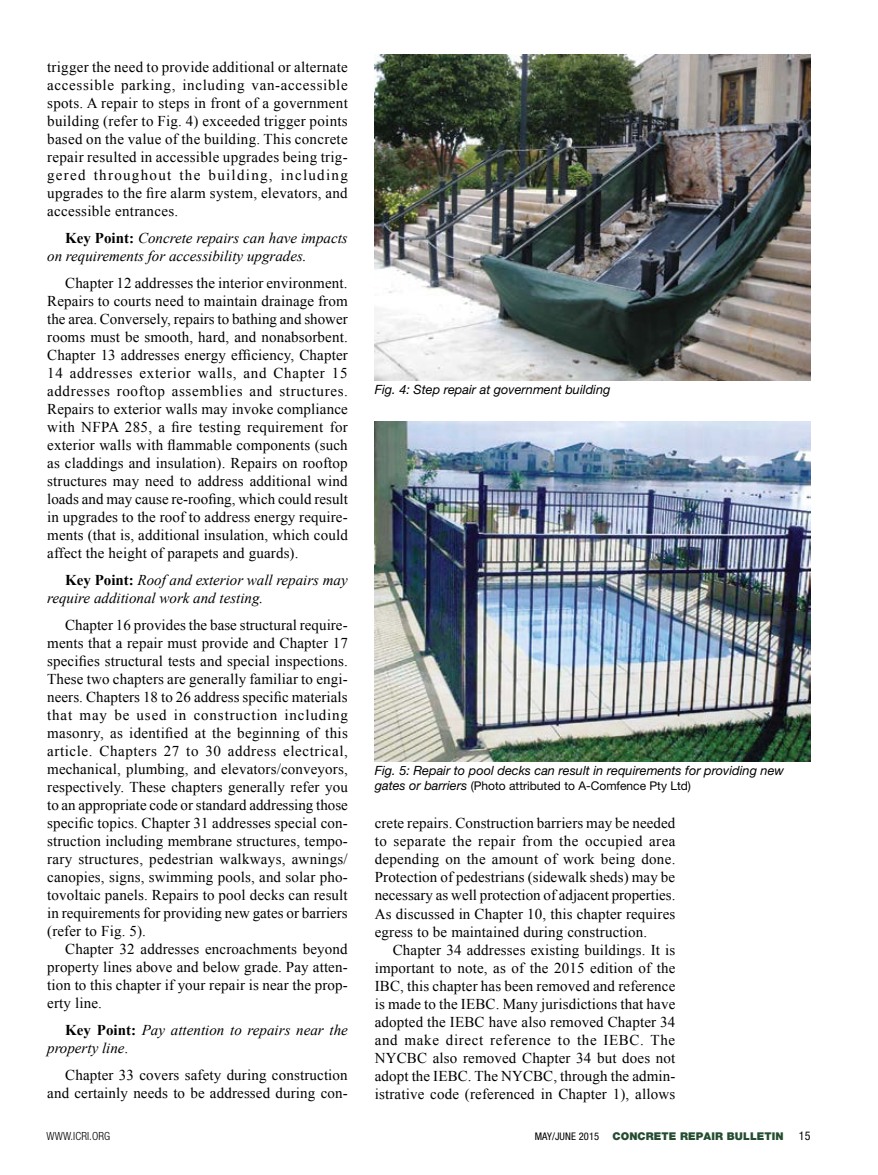
<style>
.page{position:relative;width:878px;height:1175px;background:#fff}
.page>*{position:absolute;margin:0;border:0;box-sizing:border-box;transform-origin:0 0}
.t1{font:15px/18px "Times New Roman";letter-spacing:.01em;color:#000;text-align:justify}
.t2{font:italic 15px/18px "Times New Roman";color:#000}
.t3{font:italic 12.75px "Helvetica Neue LT Std";color:#000}
.t4{font:12px "Helvetica Neue LT Std";color:#000}
.t5{font:condensed 12px "Helvetica Neue LT Std";color:#000}
.t6{font:300 condensed 11.25px "Helvetica Neue LT Std";letter-spacing:.01em;color:#000}
.t7{font:900 10.8px "Helvetica Neue LT Std";letter-spacing:.01em;color:#244d30}
.s1{font-weight:700;font-style:normal}
.s2{font-style:normal}
.s3{font-style:italic;font-size:12.75px}
.s4{font-weight:400;font-stretch:condensed;font-size:10.5px;color:#000}
</style>
<div class="page">
<img style="left:375px;top:54px;width:435px;height:327px">
<img style="left:375px;top:422px;width:435px;height:339px">
<p class="t1" style="left:47px;top:58px;width:302px">trigger the need to provide additional or alternate accessible parking, including van-accessible spots. A repair to steps in front of a government building (refer to Fig. 4) exceeded trigger points based on the value of the building. This concrete repair resulted in accessible upgrades being trig&shy;gered throughout the building, including upgrades to the fire alarm system, elevators, and accessible entrances.</p>
<p class="t2" style="left:47px;top:229px;width:302px;text-indent:18px"><span class="s1">Key Point:</span> Concrete repairs can have impacts on requirements for accessibility upgrades.</p>
<p class="t1" style="left:47px;top:274px;width:302px;text-indent:18px">Chapter 12 addresses the interior environment.<br>Repairs to courts need to maintain drainage from the area. Conversely, repairs to bathing and shower rooms must be smooth, hard, and nonabsorbent.<br>Chapter 13 addresses energy efficiency, Chapter 14 addresses exterior walls, and Chapter 15 addresses rooftop assemblies and structures.<br>Repairs to exterior walls may invoke compliance with NFPA 285, a fire testing requirement for exterior walls with flammable components (such as claddings and insulation). Repairs on rooftop structures may need to address additional wind loads and may cause re-roofing, which could result in upgrades to the roof to address energy require&shy;ments (that is, additional insulation, which could affect the height of parapets and guards).</p>
<p class="t2" style="left:47px;top:571px;width:302px;text-indent:18px"><span class="s1">Key Point:</span> Roof and exterior wall repairs may require additional work and testing.</p>
<p class="t1" style="left:47px;top:616px;width:302px;text-indent:18px">Chapter 16 provides the base structural require&shy;ments that a repair must provide and Chapter 17 specifies structural tests and special inspections.<br>These two chapters are generally familiar to engi&shy;neers. Chapters 18 to 26 address specific materials that may be used in construction including masonry, as identified at the beginning of this article. Chapters 27 to 30 address electrical, mechanical, plumbing, and elevators/conveyors, respectively. These chapters generally refer you to an appropriate code or standard addressing those specific topics. Chapter 31 addresses special con&shy;struction including membrane structures, tempo&shy;rary structures, pedestrian walkways, awnings/ canopies, signs, swimming pools, and solar pho&shy;tovoltaic panels. Repairs to pool decks can result in requirements for providing new gates or barriers (refer to Fig. 5).</p>
<p class="t1" style="left:47px;top:940px;width:302px;text-indent:18px">Chapter 32 addresses encroachments beyond property lines above and below grade. Pay atten&shy;tion to this chapter if your repair is near the prop&shy;erty line.</p>
<p class="t2" style="left:47px;top:1021px;width:302px;text-indent:18px"><span class="s1">Key Point:</span> Pay attention to repairs near the property line<span class="s2">.</span></p>
<p class="t1" style="left:47px;top:1066px;width:302px;text-align:right">Chapter 33 covers safety during construction and certainly needs to be addressed during con-</p>
<p class="t3" style="left:375px;top:382px;width:237px">Fig. 4: Step repair at government building</p>
<p class="t3" style="left:375px;top:762px;width:411px">Fig. 5: Repair to pool decks can result in requirements for providing new</p>
<p class="t4" style="left:375px;top:778px;width:318px"><span class="s3">gates or barriers</span> (Photo attributed to A-Comfence Pty Ltd)</p>
<p class="t1" style="left:375px;top:814px;width:302px">crete repairs. Construction barriers may be needed to separate the repair from the occupied area depending on the amount of work being done.<br>Protection of pedestrians (sidewalk sheds) may be necessary as well protection of adjacent properties.<br>As discussed in Chapter 10, this chapter requires egress to be maintained during construction.</p>
<p class="t1" style="left:375px;top:940px;width:302px;text-indent:18px">Chapter 34 addresses existing buildings. It is important to note, as of the 2015 edition of the IBC, this chapter has been removed and reference is made to the IEBC. Many jurisdictions that have adopted the IEBC have also removed Chapter 34 and make direct reference to the IEBC. The NYCBC also removed Chapter 34 but does not adopt the IEBC. The NYCBC, through the admin&shy;istrative code (referenced in Chapter 1), allows</p>
<p class="t6" style="left:46px;top:1129px;width:65px">WWW.ICRI.ORG</p>
<p class="t7" style="left:534px;top:1130px;width:250px"><span class="s4">MAY/JUNE 2015</span> CONCRETE REPAIR BULLETIN</p>
<p class="t5" style="left:798px;top:1129px;width:13px">15</p>
</div>
